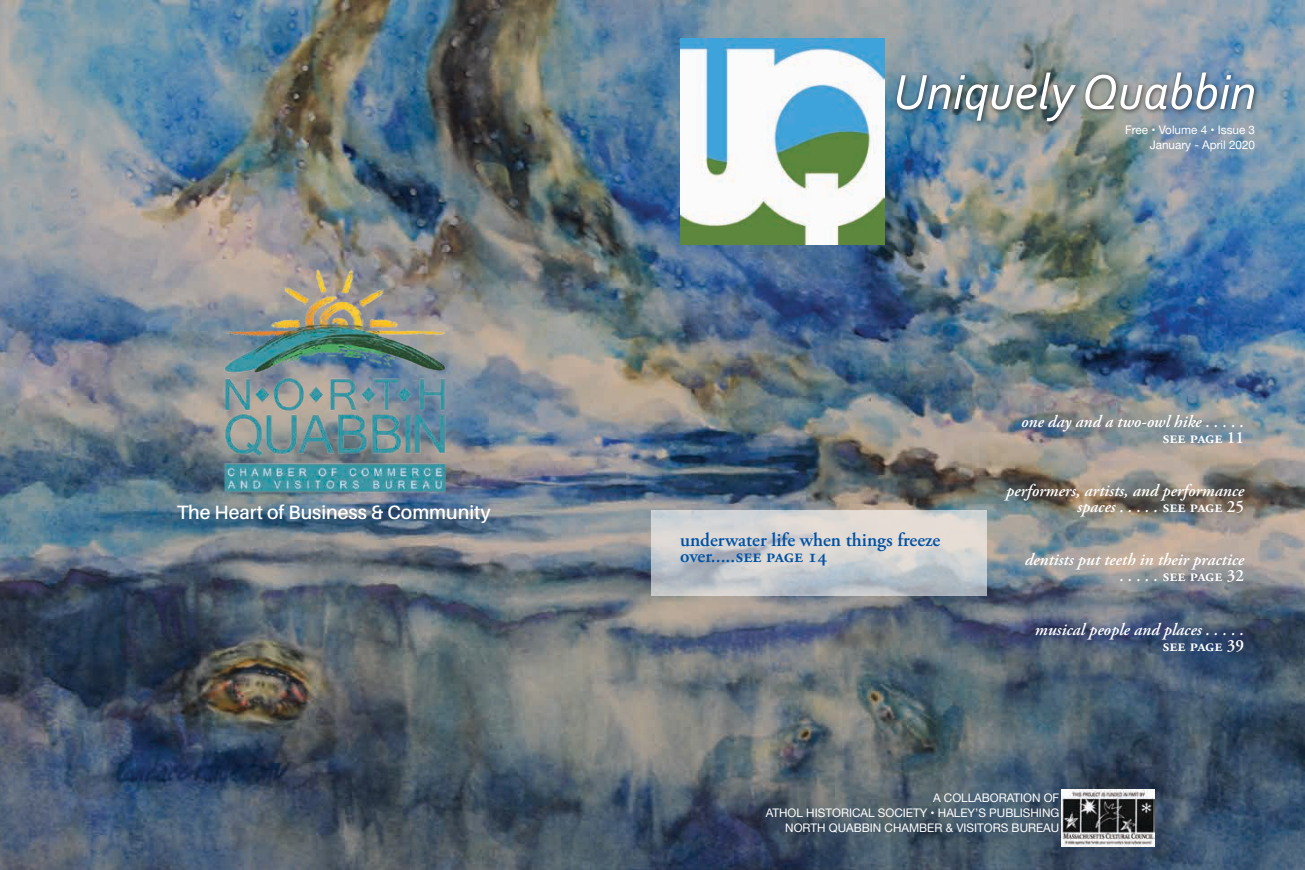
<style>
.page{position:relative;width:1305px;height:870px;background:#fff}
.page>*{position:absolute;margin:0;border:0;box-sizing:border-box;transform-origin:0 0}
.t1{font:italic 51.5px "Corbel";color:#fff}
.t2{font:600 19.38px/16.1px "Adobe Garamond Pro";color:#0052a4}
.t3{font:600 19.38px "Aileron";color:#fff}
.t4{font:italic 600 17.12px/16.1px "Adobe Garamond Pro";color:#fff;text-align:right}
.t5{font:600 17.12px "Adobe Garamond Pro";color:#fff}
.t6{font:11.88px/15px "Helvetica Neue";color:#fff;text-align:right}
.s1{font-style:normal}
</style>
<div class="page">
<img style="left:0;top:0;width:1305px;height:870px">
<img style="left:680px;top:39px;width:204px;height:205px">
<img style="left:1061px;top:789px;width:93px;height:58px">
<svg style="left:652px;top:510px;width:335px;height:86px"></svg>
<div style="left:893px;top:68px;width:367px;height:59px;background:#231f20;opacity:.75"></div>
<img style="left:222px;top:267px;width:228px;height:227px">
<p class="t3" style="left:177px;top:502px;width:316px">The Heart of Business &amp; Community</p>
<h1 class="t1" style="left:893px;top:60px;width:364px">Uniquely Quabbin</h1>
<p class="t6" style="left:1125px;top:123px;width:131px">Free • Volume 4 • Issue 3<br>January - April 2020</p>
<p class="t4" style="left:1021px;top:413px;width:225px">one day and a two-owl hike . . . . .</p>
<p class="t5" style="left:1162px;top:427px;width:83px">see page 11</p>
<p class="t2" style="left:680px;top:532px;width:262px">underwater life when things freeze over.....see page 14</p>
<p class="t4" style="left:1006px;top:483px;width:240px">performers, artists, and performance spaces . . . . . <span class="s1">see page 25</span></p>
<p class="t4" style="left:1025px;top:552px;width:221px">dentists put teeth in their practice . . . . . <span class="s1">see page 32</span></p>
<p class="t4" style="left:1035px;top:622px;width:211px">musical people and places . . . . .</p>
<p class="t5" style="left:1162px;top:636px;width:83px">see page 39</p>
<p class="t6" style="left:766px;top:790px;width:295px">A COLLABORATION OF<br>ATHOL HISTORICAL SOCIETY • HALEY’S PUBLISHING<br>NORTH QUABBIN CHAMBER &amp; VISITORS BUREAU</p>
</div>
